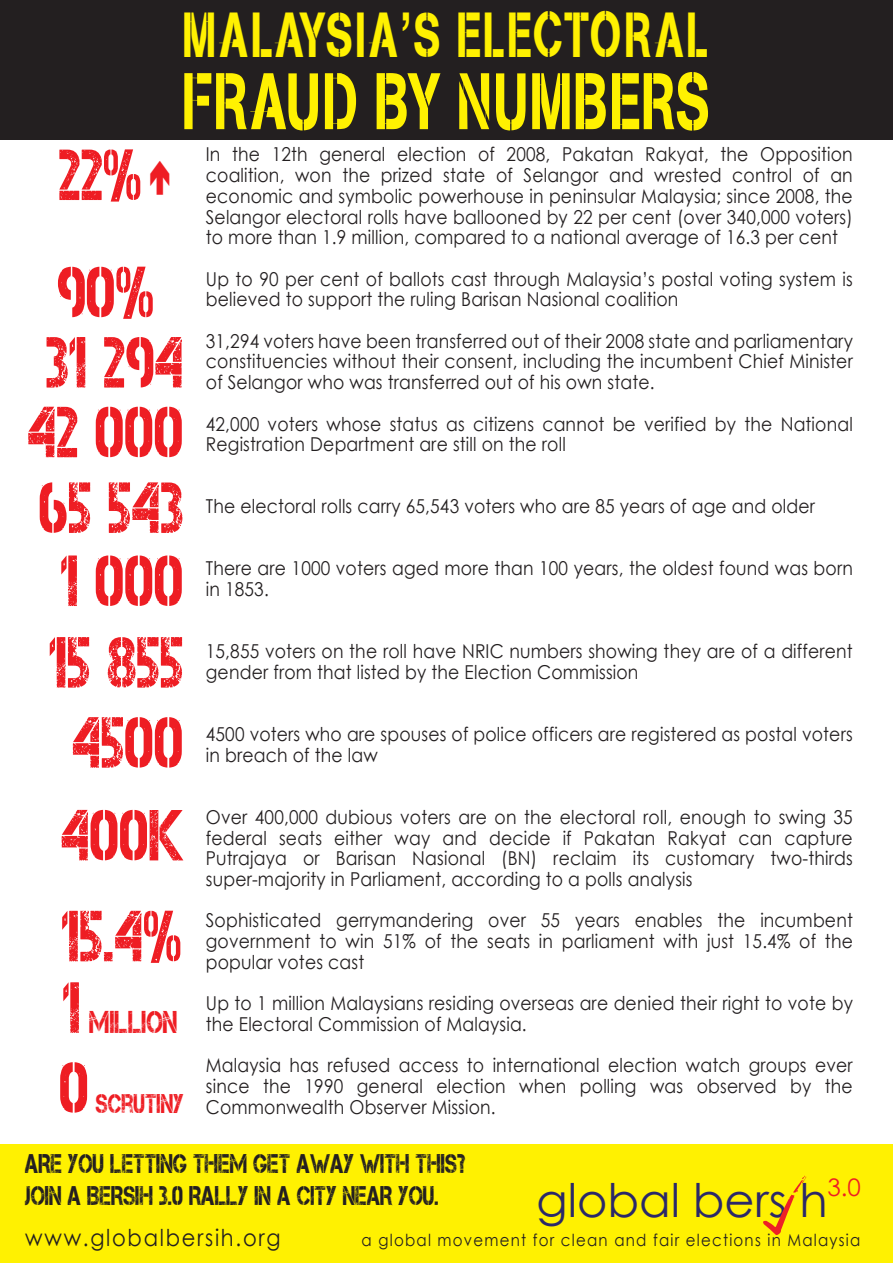
<style>
.page{position:relative;width:893px;height:1263px;background:#fff}
.page>*{position:absolute;margin:0;border:0;box-sizing:border-box;transform-origin:0 0}
.t1{font:79.95px "Missing Links";letter-spacing:.05em;color:#fff101;scale:.66 1}
.t2{font:72px/69.8px "Captureit";letter-spacing:.01em;color:#ee1d23;scale:.75 1}
.t3{font:63.3px "Missing Links";letter-spacing:.08em;color:#fff101;scale:.66 1}
.t4{font:46.35px "Century Gothic";color:#2b2869}
.t5{font:31.5px "Captureit";letter-spacing:.01em;color:#ee1d23;scale:.75 1}
.t6{font:27px/32.4px "Captureit";letter-spacing:.01em;color:#231f20;scale:.75 1}
.t7{font:27px "Captureit";letter-spacing:.01em;color:#ee1d23;scale:.75 1}
.t8{font:24.15px "Century Gothic";color:#ee1d23}
.t9{font:23.25px "Century Gothic";letter-spacing:.08em;color:#231f20;scale:.9 1}
.t10{font:19.2px/20.7px "Century Gothic";letter-spacing:.01em;color:#231f20;scale:.9 1}
.t11{font:16.65px "Century Gothic";letter-spacing:.08em;color:#231f20;scale:.9 1}
</style>
<div class="page">
<div style="left:0;top:0;width:893px;height:140px;background:#231f20"></div>
<div style="left:0;top:1144px;width:893px;height:119px;background:#fff101"></div>
<svg style="left:763px;top:1176px;width:43px;height:59px"></svg>
<h3 class="t3" style="left:184px;top:-2px;width:798px">MALAYSIA’S ELECTORAL</h3>
<h1 class="t1" style="left:183px;top:54px;width:801px">FRAUD BY NUMBERS</h1>
<h2 class="t2" style="left:59px;top:140px;width:112px">22%</h2>
<h2 class="t2" style="left:58px;top:257px;width:130px">90%</h2>
<h2 class="t2" style="left:28px;top:327px;width:209px">31 294<br>42 000</h2>
<h2 class="t2" style="left:40px;top:471px;width:194px;line-height:73.1px">65 543<br>1 000</h2>
<h2 class="t2" style="left:50px;top:622px;width:180px;line-height:80.1px;text-align:center">15 855<br>4500</h2>
<h2 class="t2" style="left:62px;top:800px;width:164px">400K</h2>
<h2 class="t2" style="left:62px;top:901px;width:161px">15.4%</h2>
<h2 class="t2" style="left:63px;top:972px;width:25px">1</h2>
<h3 class="t5" style="left:90px;top:1004px;width:119px">MILLION</h3>
<h2 class="t2" style="left:60px;top:1052px;width:40px">0</h2>
<h3 class="t7" style="left:96px;top:1088px;width:119px">SCRUTINY</h3>
<p class="t10" style="left:206px;top:144px;width:720px;text-align:justify">In the 12th general election of 2008, Pakatan Rakyat, the Opposition coalition, won the prized state of Selangor and wrested control of an economic and symbolic powerhouse in peninsular Malaysia; since 2008, the Selangor electoral rolls have ballooned by 22 per cent (over 340,000 voters) to more than 1.9 million, compared to a national average of 16.3 per cent</p>
<p class="t10" style="left:206px;top:268px;width:720px">Up to 90 per cent of ballots cast through Malaysia’s postal voting system is believed to support the ruling Barisan Nasional coalition</p>
<p class="t10" style="left:206px;top:330px;width:720px;text-align:justify">31,294 voters have been transferred out of their 2008 state and parliamentary constituencies without their consent, including the incumbent Chief Minister of Selangor who was transferred out of his own state.</p>
<p class="t10" style="left:206px;top:413px;width:720px">42,000 voters whose status as citizens cannot be verified by the National<br>Registration Department are still on the roll</p>
<p class="t10" style="left:206px;top:496px;width:678px">The electoral rolls carry 65,543 voters who are 85 years of age and older</p>
<p class="t10" style="left:206px;top:558px;width:720px">There are 1000 voters aged more than 100 years, the oldest found was born in 1853.</p>
<p class="t10" style="left:206px;top:641px;width:720px">15,855 voters on the roll have NRIC numbers showing they are of a different gender from that listed by the Election Commission</p>
<p class="t10" style="left:206px;top:723px;width:720px">4500 voters who are spouses of police officers are registered as postal voters in breach of the law</p>
<p class="t10" style="left:206px;top:806px;width:720px;text-align:justify">Over 400,000 dubious voters are on the electoral roll, enough to swing 35 federal seats either way and decide if Pakatan Rakyat can capture Putrajaya or Barisan Nasional (BN) reclaim its customary two-thirds super-majority in Parliament, according to a polls analysis</p>
<p class="t10" style="left:206px;top:910px;width:720px;text-align:justify">Sophisticated gerrymandering over 55 years enables the incumbent government to win 51% of the seats in parliament with just 15.4% of the popular votes cast</p>
<p class="t10" style="left:206px;top:992px;width:720px">Up to 1 million Malaysians residing overseas are denied their right to vote by the Electoral Commission of Malaysia.</p>
<p class="t10" style="left:206px;top:1055px;width:720px;text-align:justify">Malaysia has refused access to international election watch groups ever since the 1990 general election when polling was observed by the Commonwealth Observer Mission.</p>
<h3 class="t6" style="left:25px;top:1147px;width:588px">ARE YOU LETTING THEM GET AWAY WITH THIS?<br>JOIN A BERSIH 3.0 RALLY IN A CITY NEAR YOU.</h3>
<h3 class="t4" style="left:537px;top:1168px;width:293px">global bers h</h3>
<p class="t8" style="left:827px;top:1170px;width:35px">3.0</p>
<p class="t9" style="left:25px;top:1221px;width:285px">www.globalbersih.org</p>
<p class="t11" style="left:362px;top:1228px;width:556px">a global movement for clean and fair elections in Malaysia</p>
</div>
